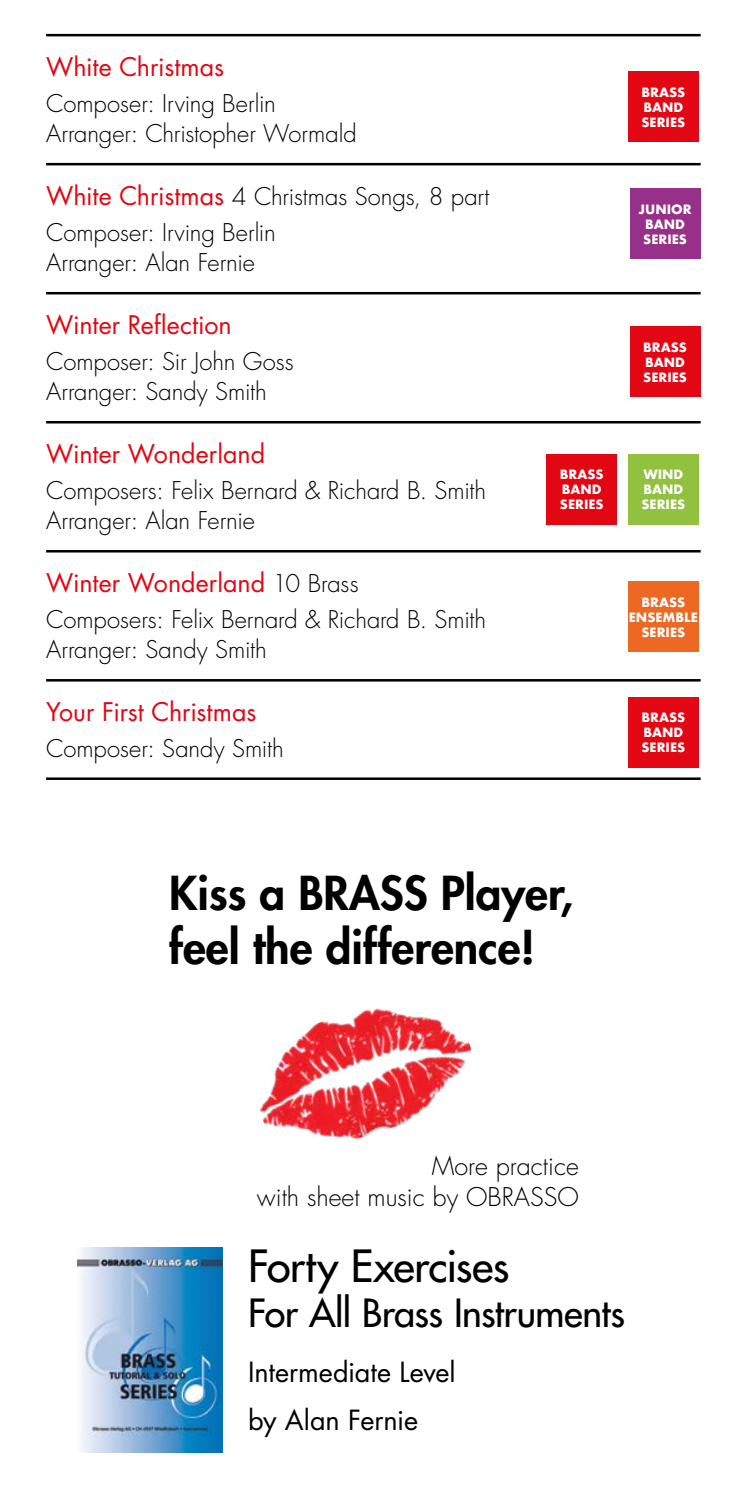
<style>
.page{position:relative;width:745px;height:1489px;background:#fff}
.page>*{position:absolute;margin:0;border:0;box-sizing:border-box;transform-origin:0 0}
.t1{font:800 45.5px/54.5px "Futura";color:#000}
.t2{font:43.25px "Futura";letter-spacing:-.01em;color:#000}
.t3{font:37.75px "Futura";letter-spacing:-.015em;color:#000}
.t4{font:27px/47.8px "Futura";color:#000}
.t5{font:25px "Futura";letter-spacing:-.005em;color:#e30613}
.t6{font:300 25px/30px "Futura";color:#000;text-align:right}
.t7{font:300 23.75px/30.8px "Futura";color:#000}
.t8{font:700 12.5px/15px "Futura";color:#fff}
.s1{font-weight:400;font-size:25px;color:#e30613}
.s2{font-weight:300;font-size:23.75px;color:#000}
</style>
<div class="page">
<hr style="left:46px;top:34px;width:654px;height:2px;background:#000">
<hr style="left:46px;top:163px;width:654px;height:2px;background:#000">
<hr style="left:46px;top:292px;width:654px;height:2px;background:#000">
<hr style="left:46px;top:421px;width:654px;height:2px;background:#000">
<hr style="left:46px;top:550px;width:654px;height:2px;background:#000">
<hr style="left:46px;top:679px;width:654px;height:2px;background:#000">
<hr style="left:46px;top:777px;width:654px;height:3px;background:#000">
<div style="left:627px;top:696px;width:71px;height:71px;background:#e30613"></div>
<div style="left:546px;top:454px;width:71px;height:70px;background:#e30613"></div>
<div style="left:629px;top:326px;width:71px;height:71px;background:#e30613"></div>
<div style="left:627px;top:71px;width:71px;height:71px;background:#e30613"></div>
<div style="left:627px;top:454px;width:71px;height:70px;background:#92c140"></div>
<div style="left:627px;top:581px;width:71px;height:71px;background:#ec6823"></div>
<div style="left:629px;top:188px;width:71px;height:71px;background:#973089"></div>
<img style="left:77px;top:1247px;width:145px;height:205px">
<img style="left:259px;top:1008px;width:213px;height:132px">
<p class="t5" style="left:46px;top:51px;width:179px">White Christmas</p>
<p class="t7" style="left:46px;top:88px;width:312px">Composer: Irving Berlin<br>Arranger: Christopher Wormald</p>
<p class="t7" style="left:46px;top:179px;width:444px;line-height:35.5px"><span class="s1">White Christmas</span> 4 Christmas Songs, 8 part<br>Composer: Irving Berlin</p>
<p class="t7" style="left:46px;top:248px;width:210px">Arranger: Alan Fernie</p>
<p class="t5" style="left:46px;top:309px;width:187px">Winter Reflection</p>
<p class="t7" style="left:46px;top:346px;width:249px">Composer: Sir John Goss<br>Arranger: Sandy Smith</p>
<p class="t5" style="left:46px;top:438px;width:220px">Winter Wonderland</p>
<p class="t7" style="left:46px;top:475px;width:441px">Composers: Felix Bernard &amp; Richard B. Smith<br>Arranger: Alan Fernie</p>
<p class="t5" style="left:46px;top:567px;width:314px">Winter Wonderland <span class="s2">10 Brass</span></p>
<p class="t7" style="left:46px;top:604px;width:441px">Composers: Felix Bernard &amp; Richard B. Smith<br>Arranger: Sandy Smith</p>
<p class="t5" style="left:46px;top:696px;width:211px">Your First Christmas</p>
<p class="t7" style="left:46px;top:733px;width:239px">Composer: Sandy Smith</p>
<p class="t8" style="left:641px;top:84px;width:45px">BRASS<br>BAND<br>SERIES</p>
<p class="t8" style="left:638px;top:201px;width:55px;text-align:center">JUNIOR<br>BAND<br>SERIES</p>
<p class="t8" style="left:643px;top:339px;width:45px">BRASS<br>BAND<br>SERIES</p>
<p class="t8" style="left:559px;top:467px;width:45px">BRASS<br>BAND<br>SERIES</p>
<p class="t8" style="left:641px;top:467px;width:45px">WIND<br>BAND<br>SERIES</p>
<p class="t8" style="left:628px;top:595px;width:71px;text-align:center">BRASS<br>ENSEMBLE<br>SERIES</p>
<p class="t8" style="left:641px;top:710px;width:45px">BRASS<br>BAND<br>SERIES</p>
<h1 class="t1" style="left:169px;top:865px;width:405px">Kiss a BRASS Player, feel the difference!</h1>
<p class="t6" style="left:257px;top:1151px;width:323px">More practice<br>with sheet music by OBRASSO</p>
<h2 class="t2" style="left:248px;top:1238px;width:263px">Forty Exercises</h2>
<h3 class="t3" style="left:248px;top:1289px;width:378px">For All Brass Instruments</h3>
<p class="t4" style="left:248px;top:1348px;width:209px">Intermediate Level by Alan Fernie</p>
</div>
